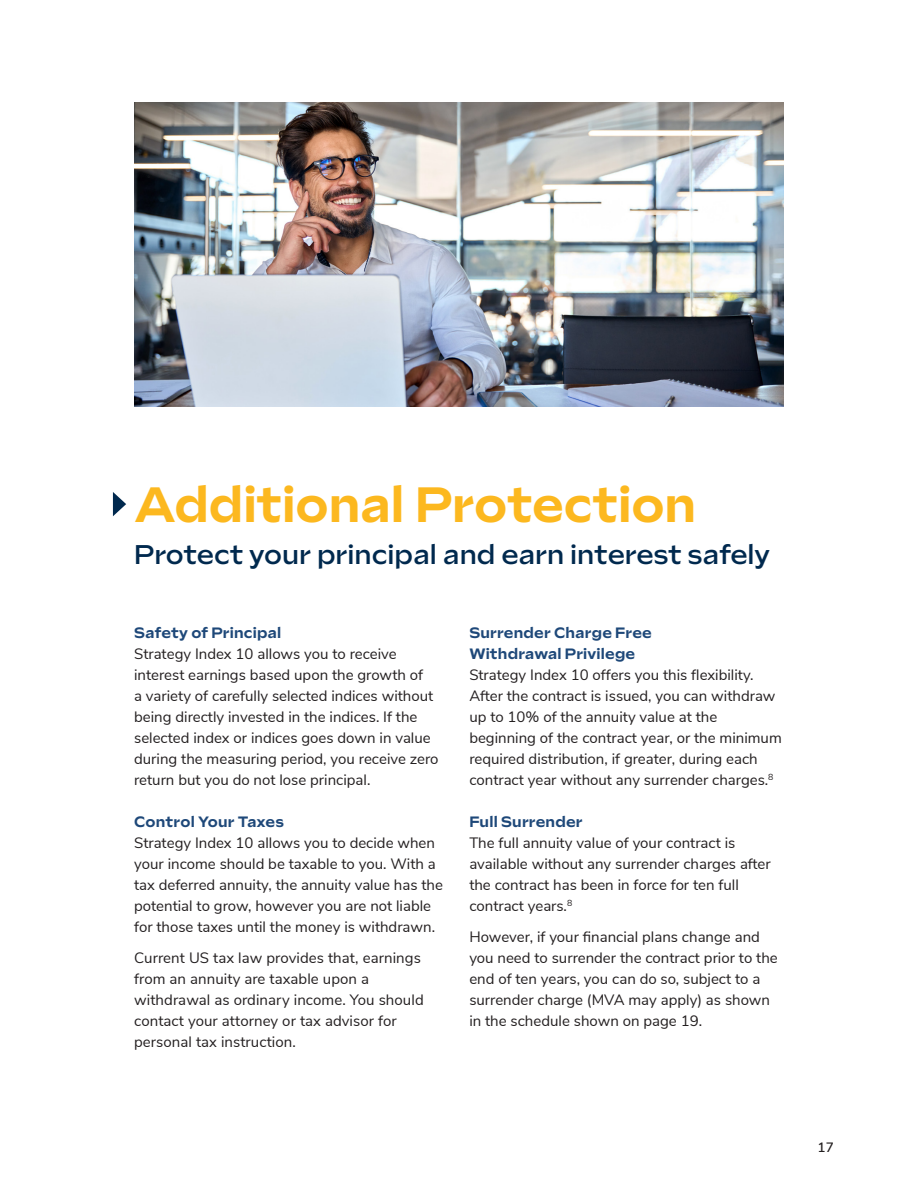
<style>
.page{position:relative;width:918px;height:1188px;background:#fff}
.page>*{position:absolute;margin:0;border:0;box-sizing:border-box;transform-origin:0 0}
.t1{font:300 49.5px "Sculpin Var Roman";color:#fcb81f}
.t2{font:300 27px "Sculpin Var Roman";color:#00294e}
.Running_Text{font:15px/21px "Nunito Sans";color:#231f20}
._12pt_minisub_mid_blue{font:300 15px/21px "Sculpin Var Roman";letter-spacing:.015em;color:#1e4879}
.t3{font:600 13.5px "Nunito Sans";color:#231f20}
</style>
<div class="page">
<img style="left:135px;top:102px;width:648px;height:304px">
<svg style="left:113px;top:492px;width:13px;height:24px"></svg>
<p class="t1" style="left:134px;top:477px;width:564px">Additional Protection</p>
<p class="t2" style="left:134px;top:539px;width:637px">Protect your principal and earn interest safely</p>
<p class="_12pt_minisub_mid_blue" style="left:134px;top:622px;width:149px">Safety of Principal</p>
<p class="Running_Text" style="left:134px;top:642px;width:306px">Strategy Index 10 allows you to receive interest earnings based upon the growth of<br>a variety of carefully selected indices without being directly invested in the indices. If the selected index or indices goes down in value during the measuring period, you receive zero return but you do not lose principal.</p>
<p class="_12pt_minisub_mid_blue" style="left:134px;top:811px;width:151px">Control Your Taxes</p>
<p class="Running_Text" style="left:134px;top:831px;width:310px">Strategy Index 10 allows you to decide when your income should be taxable to you. With a tax deferred annuity, the annuity value has the potential to grow, however you are not liable for those taxes until the money is withdrawn.</p>
<p class="Running_Text" style="left:134px;top:946px;width:291px">Current US tax law provides that, earnings from an annuity are taxable upon a withdrawal as ordinary income. You should contact your attorney or tax advisor for personal tax instruction.</p>
<p class="_12pt_minisub_mid_blue" style="left:469px;top:622px;width:184px">Surrender Charge Free<br>Withdrawal Privilege</p>
<p class="Running_Text" style="left:469px;top:663px;width:314px">Strategy Index 10 offers you this flexibility.<br>After the contract is issued, you can withdraw up to 10% of the annuity value at the beginning of the contract year, or the minimum required distribution, if greater, during each contract year without any surrender charges.<sup>8</sup></p>
<p class="_12pt_minisub_mid_blue" style="left:469px;top:811px;width:115px">Full Surrender</p>
<p class="Running_Text" style="left:469px;top:831px;width:303px">The full annuity value of your contract is available without any surrender charges after the contract has been in force for ten full contract years.<sup>8</sup></p>
<p class="Running_Text" style="left:469px;top:925px;width:310px">However, if your financial plans change and you need to surrender the contract prior to the end of ten years, you can do so, subject to a surrender charge (MVA may apply) as shown in the schedule shown on page 19.</p>
<p class="t3" style="left:818px;top:1137px;width:18px">17</p>
</div>
